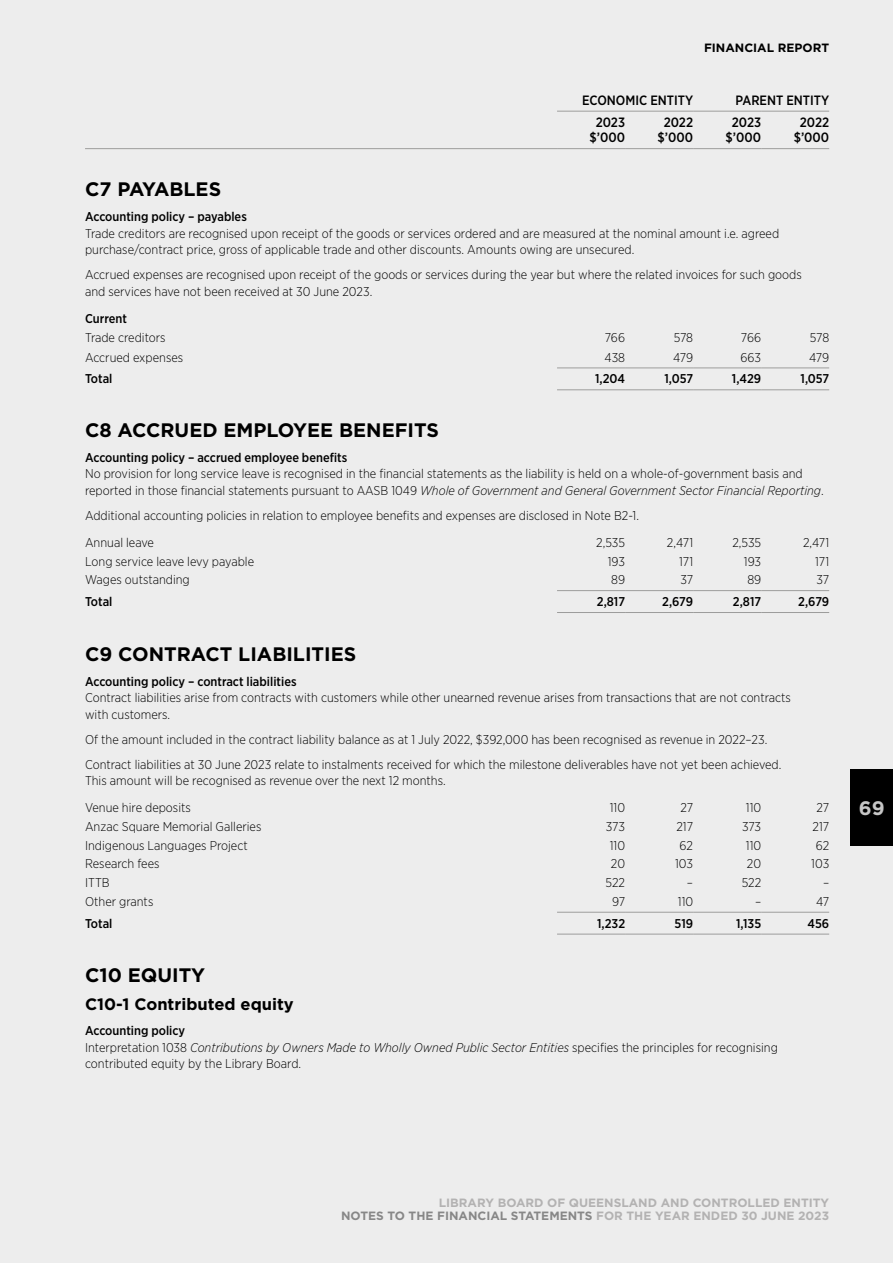
<style>
.page{position:relative;width:893px;height:1263px;background:#ededed}
.page>*{position:absolute;margin:0;border:0;box-sizing:border-box;transform-origin:0 0}
.t1{font:700 19.5px "Gotham";color:#000}
.t2{font:700 19.5px "Gotham";color:#c6c6c6}
.t3{font:700 16.5px "Gotham";color:#000}
.t4{font:500 13.5px/15px "Gotham Narrow";color:#000;text-align:center}
.t5{font:300 12.75px/16.5px "Gotham Narrow";color:#000}
.t6{font:500 12.75px "Gotham Narrow";color:#000}
.t7{font:700 12px/13.5px "Gotham";color:#b3b2b2;text-align:right}
.t8{font:700 12px "Gotham";color:#000}
.s1{font-style:italic}
.s2{font-weight:500}
.s3{color:#878787}
</style>
<div class="page">
<hr style="left:557px;top:368px;width:68px;height:1px;background:#9d9d9c">
<hr style="left:625px;top:368px;width:68px;height:1px;background:#9d9d9c">
<hr style="left:693px;top:368px;width:68px;height:1px;background:#9d9d9c">
<hr style="left:761px;top:368px;width:68px;height:1px;background:#9d9d9c">
<hr style="left:557px;top:389px;width:68px;height:1px;background:#9d9d9c">
<hr style="left:625px;top:389px;width:68px;height:1px;background:#9d9d9c">
<hr style="left:693px;top:389px;width:68px;height:1px;background:#9d9d9c">
<hr style="left:761px;top:389px;width:68px;height:1px;background:#9d9d9c">
<hr style="left:85px;top:148px;width:472px;height:1px;background:#9d9d9c">
<hr style="left:557px;top:148px;width:68px;height:1px;background:#9d9d9c">
<hr style="left:625px;top:148px;width:68px;height:1px;background:#9d9d9c">
<hr style="left:693px;top:148px;width:68px;height:1px;background:#9d9d9c">
<hr style="left:761px;top:148px;width:68px;height:1px;background:#9d9d9c">
<hr style="left:557px;top:111px;width:68px;height:1px;background:#9d9d9c">
<hr style="left:625px;top:111px;width:68px;height:1px;background:#9d9d9c">
<hr style="left:693px;top:111px;width:68px;height:1px;background:#9d9d9c">
<hr style="left:761px;top:111px;width:68px;height:1px;background:#9d9d9c">
<hr style="left:557px;top:590px;width:68px;height:1px;background:#9d9d9c">
<hr style="left:625px;top:590px;width:68px;height:1px;background:#9d9d9c">
<hr style="left:693px;top:590px;width:68px;height:1px;background:#9d9d9c">
<hr style="left:761px;top:590px;width:68px;height:1px;background:#9d9d9c">
<hr style="left:557px;top:612px;width:68px;height:1px;background:#9d9d9c">
<hr style="left:625px;top:612px;width:68px;height:1px;background:#9d9d9c">
<hr style="left:693px;top:612px;width:68px;height:1px;background:#9d9d9c">
<hr style="left:761px;top:612px;width:68px;height:1px;background:#9d9d9c">
<hr style="left:557px;top:912px;width:68px;height:1px;background:#9d9d9c">
<hr style="left:625px;top:912px;width:68px;height:1px;background:#9d9d9c">
<hr style="left:693px;top:912px;width:68px;height:1px;background:#9d9d9c">
<hr style="left:761px;top:912px;width:68px;height:1px;background:#9d9d9c">
<hr style="left:557px;top:934px;width:68px;height:1px;background:#9d9d9c">
<hr style="left:625px;top:934px;width:68px;height:1px;background:#9d9d9c">
<hr style="left:693px;top:934px;width:68px;height:1px;background:#9d9d9c">
<hr style="left:761px;top:934px;width:68px;height:1px;background:#9d9d9c">
<div style="left:850px;top:769px;width:43px;height:76px;background:#000"></div>
<p class="t8" style="left:704px;top:40px;width:127px">FINANCIAL REPORT</p>
<p class="t4" style="left:582px;top:92px;width:113px">ECONOMIC ENTITY</p>
<p class="t4" style="left:736px;top:92px;width:95px">PARENT ENTITY</p>
<p class="t4" style="left:590px;top:115px;width:37px">2023 $’000</p>
<p class="t4" style="left:658px;top:115px;width:37px">2022 $’000</p>
<p class="t4" style="left:726px;top:115px;width:37px">2023 $’000</p>
<p class="t4" style="left:794px;top:115px;width:37px">2022 $’000</p>
<h1 class="t1" style="left:85px;top:176px;width:138px">C7 PAYABLES</h1>
<p class="t6" style="left:85px;top:209px;width:163px">Accounting policy – payables</p>
<p class="t5" style="left:85px;top:225px;width:696px">Trade creditors are recognised upon receipt of the goods or services ordered and are measured at the nominal amount i.e. agreed purchase/contract price, gross of applicable trade and other discounts. Amounts owing are unsecured.</p>
<p class="t5" style="left:85px;top:266px;width:718px">Accrued expenses are recognised upon receipt of the goods or services during the year but where the related invoices for such goods and services have not been received at 30 June 2023.</p>
<p class="t6" style="left:85px;top:310px;width:43px">Current</p>
<p class="t5" style="left:85px;top:329px;width:82px">Trade creditors</p>
<p class="t5" style="left:605px;top:329px;width:22px">766</p>
<p class="t5" style="left:674px;top:329px;width:21px">578</p>
<p class="t5" style="left:741px;top:329px;width:22px">766</p>
<p class="t5" style="left:810px;top:329px;width:21px">578</p>
<p class="t5" style="left:85px;top:348px;width:100px">Accrued expenses</p>
<p class="t5" style="left:604px;top:348px;width:22px">438</p>
<p class="t5" style="left:673px;top:348px;width:22px">479</p>
<p class="t5" style="left:741px;top:348px;width:22px">663</p>
<p class="t5" style="left:809px;top:348px;width:22px">479</p>
<p class="t6" style="left:85px;top:371px;width:29px">Total</p>
<p class="t6" style="left:595px;top:371px;width:32px">1,204</p>
<p class="t6" style="left:664px;top:371px;width:30px">1,057</p>
<p class="t6" style="left:732px;top:371px;width:31px">1,429</p>
<p class="t6" style="left:800px;top:371px;width:30px">1,057</p>
<h1 class="t1" style="left:85px;top:417px;width:355px">C8 ACCRUED EMPLOYEE BENEFITS</h1>
<p class="t6" style="left:85px;top:449px;width:264px">Accounting policy – accrued employee benefits</p>
<p class="t5" style="left:85px;top:465px;width:740px">No provision for long service leave is recognised in the financial statements as the liability is held on a whole-of-government basis and reported in those financial statements pursuant to AASB 1049 <span class="s1">Whole of Government and General Government Sector Financial Reporting</span>.</p>
<p class="t5" style="left:85px;top:501px;width:555px;line-height:27.2px">Additional accounting policies in relation to employee benefits and expenses are disclosed in Note B2-1.<br>Annual leave</p>
<p class="t5" style="left:596px;top:534px;width:30px">2,535</p>
<p class="t5" style="left:667px;top:534px;width:28px">2,471</p>
<p class="t5" style="left:732px;top:534px;width:30px">2,535</p>
<p class="t5" style="left:803px;top:534px;width:28px">2,471</p>
<p class="t5" style="left:85px;top:552px;width:171px">Long service leave levy payable</p>
<p class="t5" style="left:608px;top:552px;width:19px">193</p>
<p class="t5" style="left:679px;top:552px;width:16px">171</p>
<p class="t5" style="left:744px;top:552px;width:19px">193</p>
<p class="t5" style="left:815px;top:552px;width:16px">171</p>
<p class="t5" style="left:85px;top:571px;width:106px">Wages outstanding</p>
<p class="t5" style="left:611px;top:571px;width:15px">89</p>
<p class="t5" style="left:680px;top:571px;width:14px">37</p>
<p class="t5" style="left:747px;top:571px;width:15px">89</p>
<p class="t5" style="left:816px;top:571px;width:14px">37</p>
<p class="t6" style="left:85px;top:594px;width:29px">Total</p>
<p class="t6" style="left:597px;top:594px;width:30px">2,817</p>
<p class="t6" style="left:662px;top:594px;width:32px">2,679</p>
<p class="t6" style="left:733px;top:594px;width:30px">2,817</p>
<p class="t6" style="left:798px;top:594px;width:32px">2,679</p>
<h1 class="t1" style="left:85px;top:641px;width:273px">C9 CONTRACT LIABILITIES</h1>
<p class="t6" style="left:85px;top:673px;width:213px">Accounting policy – contract liabilities</p>
<p class="t5" style="left:85px;top:689px;width:707px">Contract liabilities arise from contracts with customers while other unearned revenue arises from transactions that are not contracts with customers.</p>
<p class="t5" style="left:85px;top:726px;width:698px;line-height:25px">Of the amount included in the contract liability balance as at 1 July 2022, $392,000 has been recognised as revenue in 2022–23.<br>Contract liabilities at 30 June 2023 relate to instalments received for which the milestone deliverables have not yet been achieved.</p>
<p class="t5" style="left:85px;top:767px;width:362px;line-height:27.2px">This amount will be recognised as revenue over the next 12 months.<br>Venue hire deposits</p>
<p class="t5" style="left:610px;top:799px;width:17px">110</p>
<p class="t5" style="left:680px;top:799px;width:14px">27</p>
<p class="t5" style="left:746px;top:799px;width:17px">110</p>
<p class="t5" style="left:816px;top:799px;width:14px">27</p>
<p class="t5" style="left:85px;top:818px;width:178px">Anzac Square Memorial Galleries</p>
<p class="t5" style="left:606px;top:818px;width:21px">373</p>
<p class="t5" style="left:676px;top:818px;width:18px">217</p>
<p class="t5" style="left:742px;top:818px;width:21px">373</p>
<p class="t5" style="left:812px;top:818px;width:18px">217</p>
<p class="t5" style="left:85px;top:837px;width:164px">Indigenous Languages Project</p>
<p class="t5" style="left:610px;top:837px;width:17px">110</p>
<p class="t5" style="left:680px;top:837px;width:15px">62</p>
<p class="t5" style="left:746px;top:837px;width:17px">110</p>
<p class="t5" style="left:816px;top:837px;width:15px">62</p>
<p class="t5" style="left:85px;top:855px;width:76px">Research fees</p>
<p class="t5" style="left:611px;top:855px;width:16px">20</p>
<p class="t5" style="left:675px;top:855px;width:19px">103</p>
<p class="t5" style="left:747px;top:855px;width:16px">20</p>
<p class="t5" style="left:811px;top:855px;width:19px">103</p>
<p class="t5" style="left:85px;top:874px;width:26px">ITTB</p>
<p class="t5" style="left:606px;top:874px;width:21px">522</p>
<p class="t5" style="left:687px;top:874px;width:8px">–</p>
<p class="t5" style="left:742px;top:874px;width:21px">522</p>
<p class="t5" style="left:823px;top:874px;width:8px">–</p>
<p class="t5" style="left:85px;top:893px;width:70px">Other grants</p>
<p class="t5" style="left:612px;top:893px;width:15px">97</p>
<p class="t5" style="left:678px;top:893px;width:17px">110</p>
<p class="t5" style="left:755px;top:893px;width:8px">–</p>
<p class="t5" style="left:816px;top:893px;width:15px">47</p>
<p class="t6" style="left:85px;top:915px;width:29px">Total</p>
<p class="t6" style="left:597px;top:915px;width:30px">1,232</p>
<p class="t6" style="left:675px;top:915px;width:20px">519</p>
<p class="t6" style="left:736px;top:915px;width:27px">1,135</p>
<p class="t6" style="left:807px;top:915px;width:23px">456</p>
<h1 class="t1" style="left:85px;top:962px;width:122px">C10 EQUITY</h1>
<p class="t3" style="left:85px;top:993px;width:210px">C10-1 Contributed equity</p>
<p class="t5" style="left:85px;top:1022px;width:694px"><span class="s2">Accounting policy<br></span>Interpretation 1038 <span class="s1">Contributions by Owners Made to Wholly Owned Public Sector Entities</span> specifies the principles for recognising contributed equity by the Library Board.</p>
<h1 class="t2" style="left:859px;top:795px;width:27px">69</h1>
<p class="t7" style="left:341px;top:1196px;width:490px">LIBRARY BOARD OF QUEENSLAND AND CONTROLLED ENTITY<br><span class="s3">NOTES TO THE FINANCIAL STATEMENTS</span> FOR THE YEAR ENDED 30 JUNE 2023</p>
</div>
